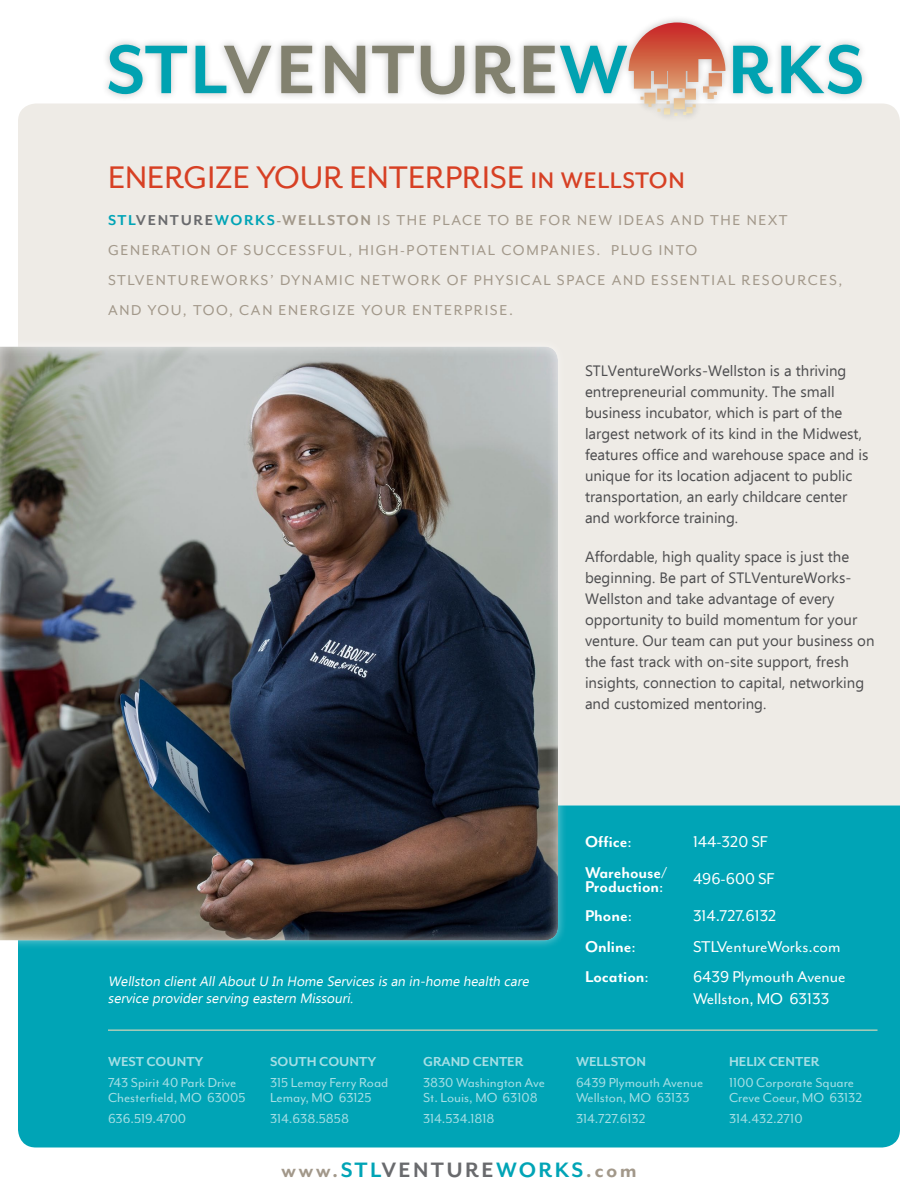
<style>
.page{position:relative;width:918px;height:1188px;background:#fff}
.page>*{position:absolute;margin:0;border:0;box-sizing:border-box;transform-origin:0 0}
.t1{font:36px "Mr Eaves San OT";color:#d74024}
.t2{font:700 24px "Mr Eaves San OT";letter-spacing:.1em;color:#a2988a}
.t3{font:18px/21.6px "Mr Eaves Mod OT";color:#fff}
.t4{font:700 18px/14.1px "Mr Eaves Mod OT";color:#fff}
.t5{font:16.5px/30px "Mr Eaves San OT";letter-spacing:.1em;color:#a2988a}
.t6{font:700 16.5px "Mr Eaves San OT";letter-spacing:.1em;color:#00a4b6}
.t7{font:15px/21px "Ebrima";color:#4d4d4f}
.t8{font:15px/15px "Mr Eaves Mod OT";color:#fff}
.t9{font:700 15px "Mr Eaves San OT";color:#fff}
.t10{font:italic 13.5px/16.2px "Ebrima";color:#fff}
.s1{color:#696a6d}
.s2{color:#a2988a}
.s3{font-weight:700}
.s4{font-weight:400}
.s5{color:#00a4b6}
</style>
<div class="page">
<div style="left:18px;top:104px;width:882px;height:702px;background:#eeebe6"></div>
<div style="left:18px;top:806px;width:882px;height:342px;background:#00a4b6"></div>
<div style="left:101px;top:15px;width:769px;height:108px;background:#000;opacity:.25"></div>
<svg style="left:108px;top:45px;width:79px;height:49px"></svg>
<svg style="left:196px;top:46px;width:75px;height:47px"></svg>
<svg style="left:281px;top:46px;width:31px;height:47px"></svg>
<svg style="left:325px;top:46px;width:40px;height:47px"></svg>
<svg style="left:372px;top:46px;width:42px;height:47px"></svg>
<svg style="left:421px;top:46px;width:43px;height:49px"></svg>
<svg style="left:476px;top:46px;width:39px;height:48px"></svg>
<svg style="left:524px;top:22px;width:202px;height:94px"></svg>
<svg style="left:733px;top:46px;width:40px;height:48px"></svg>
<svg style="left:781px;top:45px;width:81px;height:49px"></svg>
<hr style="left:108px;top:1030px;width:770px;height:1px;background:#ffe1ba">
<div style="left:0;top:337px;width:568px;height:613px;background:#fff;opacity:.5"></div>
<div style="left:0;top:344px;width:570px;height:597px;background:#fff;opacity:.75"></div>
<h1 class="t1" style="left:108px;top:157px;width:579px">ENERGIZE YOUR ENTERPRISE IN WELLSTON</h1>
<p class="t6" style="left:108px;top:211px;width:211px">STL<span class="s1">VENTURE</span>WORKS<span class="s2">-WELLST</span></p>
<p class="t5" style="left:108px;top:205px;width:736px;text-indent:239px"><span class="s3">ON</span> IS THE PLACE TO BE FOR NEW IDEAS AND THE NEXT GENERATION OF SUCCESSFUL, HIGH-POTENTIAL COMPANIES. PLUG INTO STLVENTUREWORKS’ DYNAMIC NETWORK OF PHYSICAL SPACE AND ESSENTIAL RESOURCES, AND YOU, TOO, CAN ENERGIZE YOUR ENTERPRISE.</p>
<p class="t7" style="left:585px;top:361px;width:285px">STLVentureWorks-Wellston is a thriving entrepreneurial community. The small business incubator, which is part of the largest network of its kind in the Midwest, features office and warehouse space and is unique for its location adjacent to public transportation, an early childcare center and workforce training.</p>
<p class="t7" style="left:585px;top:547px;width:291px">Affordable, high quality space is just the beginning. Be part of STLVentureWorks-Wellston and take advantage of every opportunity to build momentum for your venture. Our team can put your business on the fast track with on-site support, fresh insights, connection to capital, networking and customized mentoring.</p>
<p class="t10" style="left:108px;top:974px;width:426px">Wellston clientAllAboutU In Home Servicesisan in-home health care service providerserving eastern Missouri.</p>
<p class="t9" style="left:108px;top:1053px;width:97px">WEST COUNTY</p>
<p class="t8" style="left:108px;top:1075px;width:139px">743 Spirit 40 Park Drive<br>Chesterfield, MO 63005</p>
<p class="t8" style="left:108px;top:1111px;width:80px">636.519.4700</p>
<p class="t9" style="left:270px;top:1053px;width:108px">SOUTH COUNTY</p>
<p class="t8" style="left:270px;top:1075px;width:120px">315 Lemay Ferry Road<br>Lemay, MO 63125</p>
<p class="t8" style="left:270px;top:1111px;width:81px">314.638.5858</p>
<p class="t9" style="left:423px;top:1053px;width:102px">GRAND CENTER</p>
<p class="t8" style="left:423px;top:1075px;width:123px">3830 Washington Ave<br>St. Louis, MO 63108</p>
<p class="t8" style="left:423px;top:1111px;width:73px">314.534.1818</p>
<p class="t4" style="left:585px;top:835px;width:48px">Office<span class="s4">:</span></p>
<p class="t3" style="left:693px;top:831px;width:76px">144-320 SF</p>
<p class="t4" style="left:585px;top:865px;width:84px">Warehouse/<br>Production<span class="s4">:</span></p>
<p class="t3" style="left:693px;top:868px;width:83px">496-600 SF</p>
<p class="t4" style="left:585px;top:908px;width:49px">Phone<span class="s4">:</span></p>
<p class="t3" style="left:693px;top:905px;width:85px">314.727.6132</p>
<p class="t4" style="left:585px;top:939px;width:52px">Online<span class="s4">:</span></p>
<p class="t3" style="left:693px;top:935px;width:149px">STLVentureWorks.com</p>
<p class="t4" style="left:585px;top:970px;width:65px">Location<span class="s4">:</span></p>
<p class="t3" style="left:693px;top:966px;width:154px">6439 Plymouth Avenue<br>Wellston, MO 63133</p>
<p class="t9" style="left:576px;top:1053px;width:72px">WELLSTON</p>
<p class="t8" style="left:576px;top:1075px;width:129px">6439 Plymouth Avenue<br>Wellston, MO 63133</p>
<p class="t8" style="left:576px;top:1111px;width:71px">314.727.6132</p>
<p class="t9" style="left:729px;top:1053px;width:92px">HELIX CENTER</p>
<p class="t8" style="left:729px;top:1075px;width:135px">1100 Corporate Square<br>Creve Coeur, MO 63132</p>
<p class="t8" style="left:729px;top:1111px;width:75px">314.432.2710</p>
<h2 class="t2" style="left:281px;top:1156px;width:357px">WWW.<span class="s5">STL</span><span class="s1">VENTURE</span><span class="s5">WORKS</span>.COM</h2>
</div>
